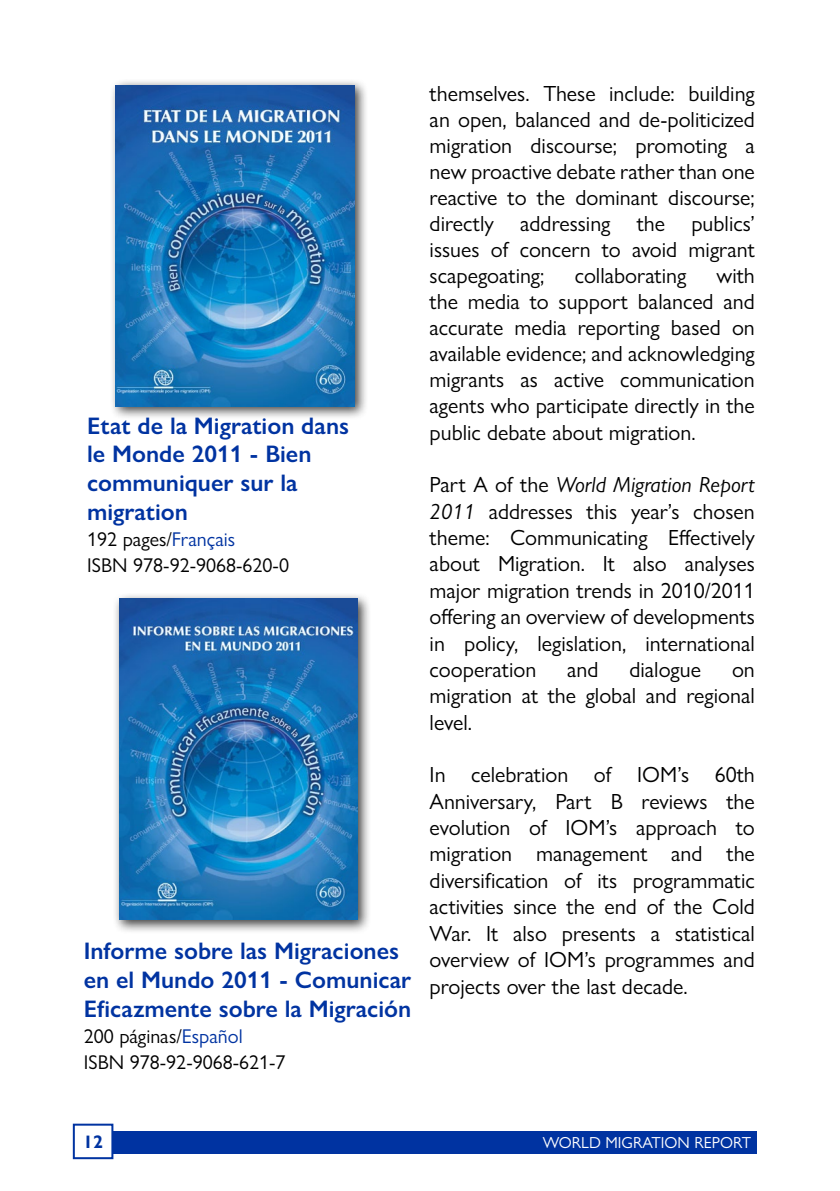
<style>
.page{position:relative;width:840px;height:1191px;background:#fff}
.page>*{position:absolute;margin:0;border:0;box-sizing:border-box;transform-origin:0 0}
.t1{font:600 24px/28.8px "Gill Sans Nova";color:#0033a1}
.t2{font:22px/26.4px "Gill Sans Nova";color:#000;text-align:justify}
.t3{font:20px/26px "Gill Sans Nova";color:#000}
.t4{font:700 18px "Gill Sans";color:#0033a1}
.t5{font:16px "Gill Sans Nova";color:#fff}
.s1{color:#0033a1}
.s2{font-style:italic}
</style>
<div class="page">
<div style="left:85px;top:1131px;width:671px;height:22px;background:#0033a1"></div>
<div style="left:74px;top:1124px;width:38px;height:34px;background:#fff"></div>
<div style="left:73px;top:1123px;width:40px;height:36px;border:2px solid #0033a1"></div>
<div style="left:109px;top:79px;width:259px;height:341px;background:#000;opacity:.75"></div>
<img style="left:115px;top:85px;width:239px;height:321px">
<div style="left:113px;top:592px;width:258px;height:341px;background:#000;opacity:.75"></div>
<img style="left:119px;top:598px;width:238px;height:322px">
<p class="t1" style="left:87px;top:411px;width:263px">Etat de la Migration dans le Monde 2011 - Bien communiquer sur la migration</p>
<p class="t3" style="left:87px;top:526px;width:203px">192 pages/<span class="s1">Français<br></span>ISBN 978-92-9068-620-0</p>
<p class="t1" style="left:84px;top:936px;width:329px">Informe sobre las Migraciones en el Mundo 2011 - Comunicar<br>Eficazmente sobre la Migración</p>
<p class="t3" style="left:84px;top:1022px;width:203px">200 páginas/<span class="s1">Español<br></span>ISBN 978-92-9068-621-7</p>
<p class="t2" style="left:429px;top:80px;width:326px">themselves. These include: building an open, balanced and de-politicized migration discourse; promoting a new proactive debate rather than one reactive to the dominant discourse; directly addressing the publics’ issues of concern to avoid migrant scapegoating;</p>
<p class="t2" style="left:429px;top:262px;width:326px;text-indent:287px">with the media to support balanced and accurate media reporting based on available evidence; and acknowledging migrants as active communication agents who participate directly in the public debate about migration.</p>
<p class="t2" style="left:429px;top:471px;width:326px">Part A of the <span class="s2">World Migration Report 2011</span> addresses this year’s chosen theme: Communicating Effectively about Migration. It also analyses major migration trends in 2010/2011 offering an overview of developments in policy, legislation, international cooperation</p>
<p class="t2" style="left:574px;top:262px;width:113px">collaborating</p>
<p class="t2" style="left:567px;top:656px;width:33px">and</p>
<p class="t2" style="left:629px;top:656px;width:73px">dialogue</p>
<p class="t2" style="left:429px;top:656px;width:326px;text-indent:302px">on migration at the global and regional level.</p>
<p class="t2" style="left:429px;top:761px;width:326px">In celebration of IOM’s 60th Anniversary, Part B reviews the evolution of IOM’s approach to migration management and the diversification of its programmatic activities since the end of the Cold War. It also presents a statistical overview of IOM’s programmes and projects over the last decade.</p>
<p class="t4" style="left:83px;top:1130px;width:21px">12</p>
<p class="t5" style="left:542px;top:1133px;width:210px">WORLD MIGRATION REPORT</p>
</div>
